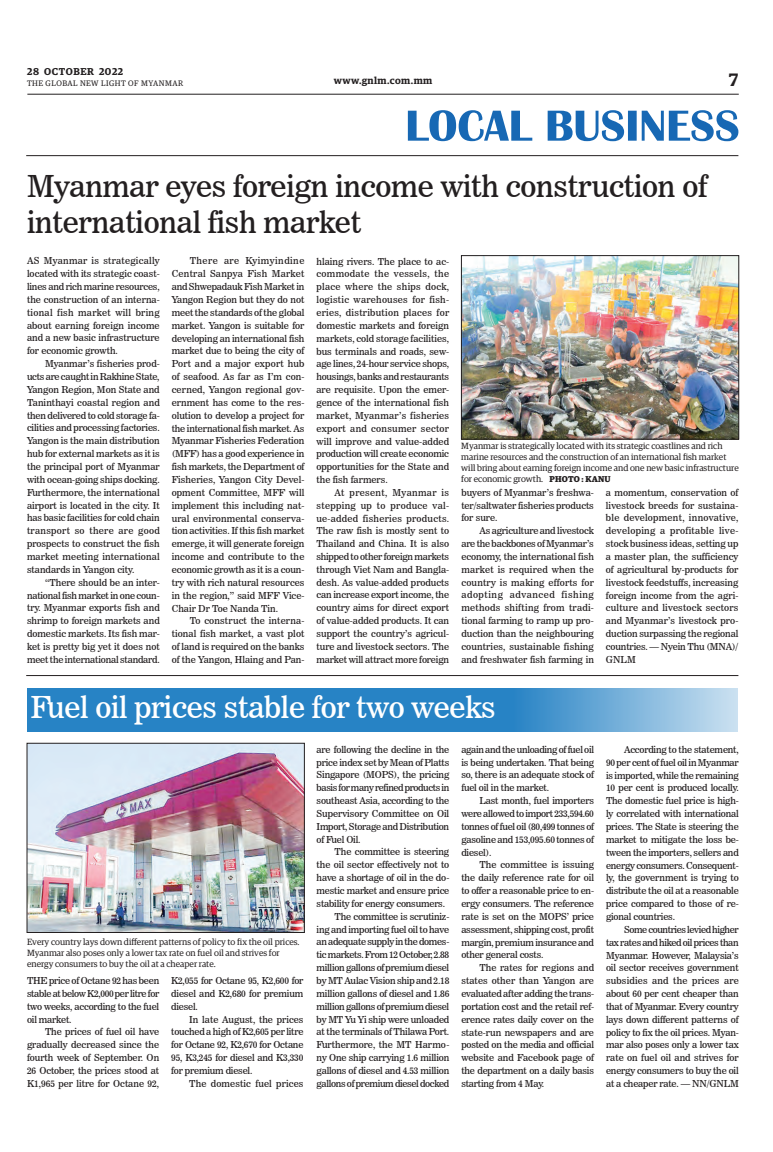
<style>
.page{position:relative;width:773px;height:1152px;background:#fff}
.page>*{position:absolute;margin:0;border:0;box-sizing:border-box;transform-origin:0 0}
._2_Clm_Head{font:30px/36px "News 706 BT Roman C";letter-spacing:-.01em;color:#231f20}
._2_Clm_Head-2{font:30px "News 706 BT Roman C";letter-spacing:-.01em;color:#fff}
.t1{font:600 18px "Guardian Egyp";color:#231f20}
.t2{font:600 10px "Guardian Egyp";letter-spacing:.055em;color:#231f20}
._2nd_Body{font:9.5px/12.9px "News 706 BT Roman C";letter-spacing:-.015em;color:#231f20;text-align:justify}
.Normal_Para{font:9.5px/12.9px "News 706 BT Roman C";letter-spacing:-.01em;color:#231f20;text-align:justify}
._2nd_Body-2{font:9.5px "News 706 BT Roman C";letter-spacing:.01em;color:#231f20}
.t3{font:9px/10.8px "Guardian Egyp";color:#231f20}
.t4{font:8px "Guardian Egyp";letter-spacing:.06em;color:#231f20}
.s1{font-weight:700;font-size:8.5px}
</style>
<div class="page">
<hr style="left:27px;top:94px;width:711px;height:1px;background:#231f20">
<svg style="left:408px;top:110px;width:330px;height:31px"></svg>
<hr style="left:26px;top:155px;width:712px;height:1px;background:#231f20">
<svg style="left:27px;top:689px;width:711px;height:43px;background:#4191cb"></svg>
<img style="left:463px;top:257px;width:273px;height:180px">
<div style="left:461px;top:255px;width:277px;height:184px;border:1px solid #231f20"></div>
<img style="left:29px;top:745px;width:273px;height:186px">
<div style="left:27px;top:743px;width:277px;height:190px;border:1px solid #231f20"></div>
<hr style="left:26px;top:675px;width:712px;height:1px;background:#231f20">
<p class="t2" style="left:27px;top:64px;width:98px">28 OCTOBER 2022</p>
<p class="t4" style="left:27px;top:78px;width:158px">THE GLOBAL NEW LIGHT OF MYANMAR</p>
<p class="t2" style="left:334px;top:73px;width:100px">www.gnlm.com.mm</p>
<h2 class="t1" style="left:729px;top:67px;width:11px">7</h2>
<p class="_2_Clm_Head" style="left:27px;top:168px;width:681px">Myanmar eyes foreign income with construction of international fish market</p>
<p class="Normal_Para" style="left:27px;top:254px;width:134px">AS Myanmar is strategically located with its strategic coast&shy;lines and rich marine resources, the construction of an interna&shy;tional fish market will bring about earning foreign income and a new basic infrastructure for economic growth.</p>
<p class="_2nd_Body" style="left:27px;top:357px;width:134px;text-indent:18px">Myanmar’s fisheries prod&shy;ucts are caught in Rakhine State, Yangon Region, Mon State and Taninthayi coastal region and then delivered to cold storage fa&shy;cilities and processing factories.<br>Yangon is the main distribution hub for external markets as it is the principal port of Myanmar with ocean-going ships docking.<br>Furthermore, the international airport is located in the city. It has basic facilities for cold chain transport so there are good prospects to construct the fish market meeting international standards in Yangon city.</p>
<p class="_2nd_Body" style="left:27px;top:576px;width:134px;text-indent:18px">“There should be an inter&shy;national fish market in one coun&shy;try. Myanmar exports fish and shrimp to foreign markets and domestic markets. Its fish mar&shy;ket is pretty big yet it does not meet the international standard.</p>
<p class="_2nd_Body" style="left:172px;top:255px;width:134px;text-indent:18px">There are Kyimyindine Central Sanpya Fish Market and Shwepadauk Fish Market in Yangon Region but they do not meet the standards of the global market. Yangon is suitable for developing an international fish market due to being the city of Port and a major export hub of seafood. As far as I’m con&shy;cerned, Yangon regional gov&shy;ernment has come to the res&shy;olution to develop a project for the international fish market. As Myanmar Fisheries Federation (MFF) has a good experience in fish markets, the Department of Fisheries, Yangon City Devel&shy;opment Committee, MFF will implement this including nat&shy;ural environmental conserva&shy;tion activities. If this fish market emerge, it will generate foreign income and contribute to the economic growth as it is a coun&shy;try with rich natural resources in the region,” said MFF Vice-Chair Dr Toe Nanda Tin.</p>
<p class="_2nd_Body" style="left:172px;top:614px;width:134px;text-indent:18px">To construct the interna&shy;tional fish market, a vast plot of land is required on the banks of the Yangon, Hlaing and Pan-</p>
<p class="_2nd_Body" style="left:316px;top:255px;width:134px">hlaing rivers. The place to ac&shy;commodate the vessels, the place where the ships dock, logistic warehouses for fish&shy;eries, distribution places for domestic markets and foreign markets, cold storage facilities, bus terminals and roads, sew&shy;age lines, 24-hour service shops, housings, banks and restaurants are requisite. Upon the emer&shy;gence of the international fish market, Myanmar’s fisheries export and consumer sector will improve and value-added production will create economic opportunities for the State and the fish farmers.</p>
<p class="_2nd_Body" style="left:316px;top:486px;width:134px;text-indent:18px">At present, Myanmar is stepping up to produce val&shy;ue-added fisheries products.<br>The raw fish is mostly sent to Thailand and China. It is also shipped to other foreign markets through Viet Nam and Bangla&shy;desh. As value-added products can increase export income, the country aims for direct export of value-added products. It can support the country’s agricul&shy;ture and livestock sectors. The market will attract more foreign</p>
<p class="_2nd_Body" style="left:461px;top:486px;width:134px">buyers of Myanmar’s freshwa&shy;ter/saltwater fisheries products for sure.</p>
<p class="t3" style="left:461px;top:440px;width:279px">Myanmar is strategically located with its strategic coastlines and rich marine resources and the construction of an international fish market will bring about earning foreign income and one new basic infrastructure for economic growth. <span class="s1">PHOTO : KANU</span></p>
<p class="_2nd_Body" style="left:606px;top:486px;width:134px">a momentum, conservation of livestock breeds for sustaina&shy;ble development, innovative, developing a profitable live&shy;stock business ideas, setting up a master plan, the sufficiency of agricultural by-products for livestock feedstuffs, increasing foreign income from the agri&shy;culture and livestock sectors and Myanmar’s livestock pro&shy;duction surpassing the regional countries. — Nyein Thu (MNA)/ GNLM</p>
<p class="_2nd_Body" style="left:461px;top:524px;width:134px;text-indent:18px">As agriculture and livestock are the backbones of Myanmar’s economy, the international fish market is required when the country is making efforts for adopting advanced fishing methods shifting from tradi&shy;tional farming to ramp up pro&shy;duction than the neighbouring countries, sustainable fishing and freshwater fish farming in</p>
<p class="_2_Clm_Head-2" style="left:30px;top:689px;width:467px">Fuel oil prices stable for two weeks</p>
<p class="t3" style="left:27px;top:936px;width:274px">Every country lays down different patterns of policy to fix the oil prices.<br>Myanmar also poses only a lower tax rate on fuel oil and strives for energy consumers to buy the oil at a cheaper rate.</p>
<p class="Normal_Para" style="left:27px;top:974px;width:134px">THE price of Octane 92 has been stable at below K2,000 per litre for two weeks, according to the fuel oil market.</p>
<p class="_2nd_Body" style="left:27px;top:1025px;width:134px;text-indent:18px">The prices of fuel oil have gradually decreased since the fourth week of September. On 26 October, the prices stood at K1,965 per litre for Octane 92,</p>
<p class="_2nd_Body" style="left:171px;top:974px;width:134px">K2,055 for Octane 95, K2,600 for diesel and K2,680 for premium diesel.</p>
<p class="_2nd_Body" style="left:171px;top:1013px;width:134px;text-indent:18px">In late August, the prices touched a high of K2,605 per litre for Octane 92, K2,670 for Octane 95, K3,245 for diesel and K3,330 for premium diesel.</p>
<p class="_2nd_Body-2" style="left:189px;top:1078px;width:116px">The domestic fuel prices</p>
<p class="_2nd_Body" style="left:316px;top:743px;width:134px">are following the decline in the price index set by Mean of Platts Singapore (MOPS), the pricing basis for many refined products in southeast Asia, according to the Supervisory Committee on Oil Import, Storage and Distribution of Fuel Oil.</p>
<p class="_2nd_Body" style="left:316px;top:846px;width:134px;text-indent:18px">The committee is steering the oil sector effectively not to have a shortage of oil in the do&shy;mestic market and ensure price stability for energy consumers.</p>
<p class="_2nd_Body" style="left:316px;top:910px;width:134px;text-indent:18px">The committee is scrutiniz&shy;ing and importing fuel oil to have an adequate supply in the domes&shy;tic markets. From 12 October, 2.88 million gallons of premium diesel by MT Aulac Vision ship and 2.18 million gallons of diesel and 1.86 million gallons of premium diesel by MT Yu Yi ship were unloaded at the terminals of Thilawa Port.<br>Furthermore, the MT Harmo&shy;ny One ship carrying 1.6 million gallons of diesel and 4.53 million gallons of premium diesel docked</p>
<p class="_2nd_Body" style="left:461px;top:743px;width:134px">again and the unloading of fuel oil is being undertaken. That being so, there is an adequate stock of fuel oil in the market.</p>
<p class="_2nd_Body" style="left:461px;top:794px;width:134px;text-indent:18px">Last month, fuel importers were allowed to import 233,594.60 tonnes of fuel oil (80,499 tonnes of gasoline and 153,095.60 tonnes of diesel).</p>
<p class="_2nd_Body" style="left:461px;top:859px;width:134px;text-indent:18px">The committee is issuing the daily reference rate for oil to offer a reasonable price to en&shy;ergy consumers. The reference rate is set on the MOPS’ price assessment, shipping cost, profit margin, premium insurance and other general costs.</p>
<p class="_2nd_Body" style="left:461px;top:961px;width:134px;text-indent:18px">The rates for regions and states other than Yangon are evaluated after adding the trans&shy;portation cost and the retail ref&shy;erence rates daily cover on the state-run newspapers and are posted on the media and official website and Facebook page of the department on a daily basis starting from 4 May.</p>
<p class="_2nd_Body" style="left:606px;top:743px;width:134px;text-indent:18px">According to the statement, 90 per cent of fuel oil in Myanmar is imported, while the remaining 10 per cent is produced locally.<br>The domestic fuel price is high&shy;ly correlated with international prices. The State is steering the market to mitigate the loss be&shy;tween the importers, sellers and energy consumers. Consequent&shy;ly, the government is trying to distribute the oil at a reasonable price compared to those of re&shy;gional countries.</p>
<p class="_2nd_Body" style="left:606px;top:923px;width:134px;text-indent:18px">Some countries levied higher tax rates and hiked oil prices than Myanmar. However, Malaysia’s oil sector receives government subsidies and the prices are about 60 per cent cheaper than that of Myanmar. Every country lays down different patterns of policy to fix the oil prices. Myan&shy;mar also poses only a lower tax rate on fuel oil and strives for energy consumers to buy the oil at a cheaper rate. — NN/GNLM</p>
</div>
